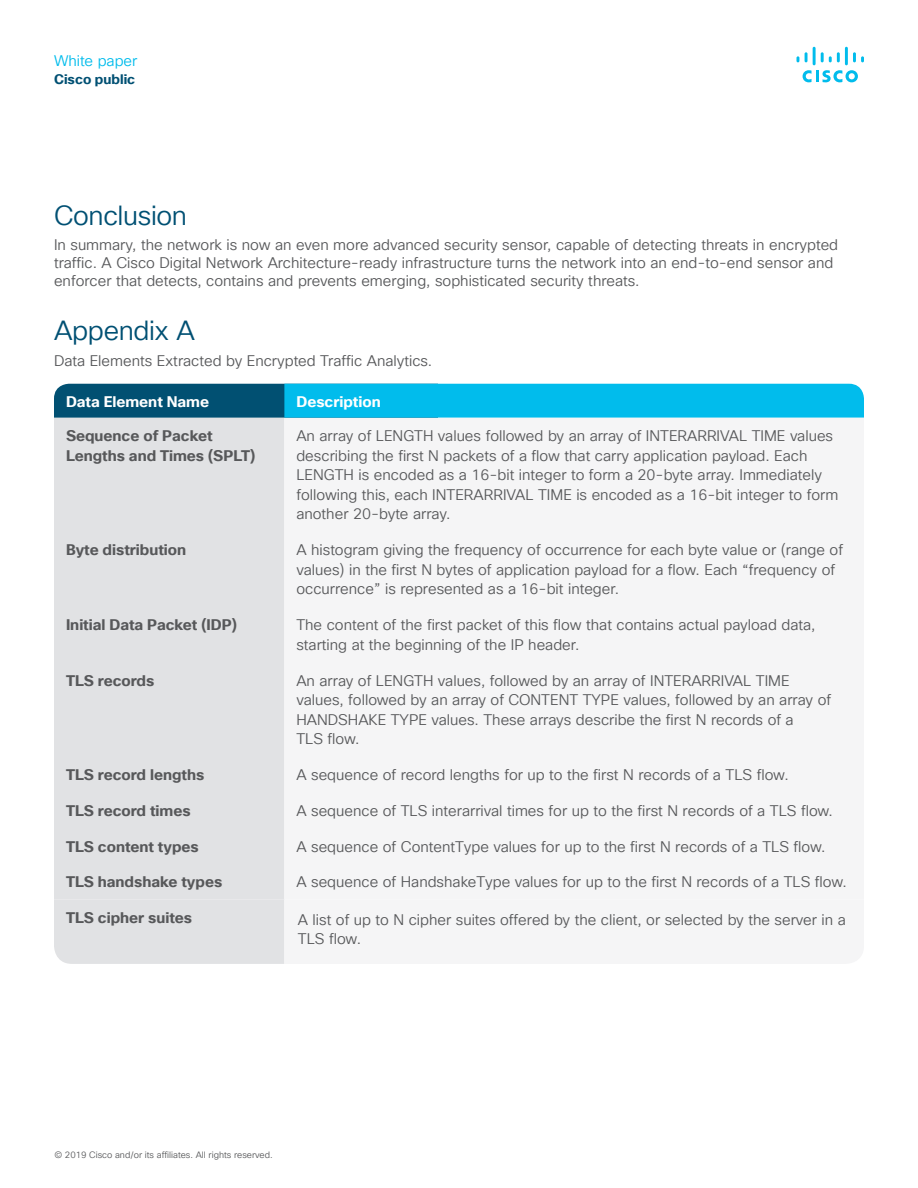
<style>
.page{position:relative;width:918px;height:1188px;background:#fff}
.page>*{position:absolute;margin:0;border:0;box-sizing:border-box;transform-origin:0 0}
.Subhead2_Indigo{font:27px "Cisco Sans TT Light";letter-spacing:-.015em;color:#005073}
.Table_body{font:15px/19.5px "Cisco Sans TT Light";color:#57585a}
.Body{font:15px/18px "Cisco Sans TT Light";color:#57585a}
.Table_body-2{font:700 15px/19.5px "Cisco Sans TT";color:#57585a}
.Table_Head{font:700 15px "Cisco Sans TT";color:#fff}
.t1{font:15px "Cisco Sans TT Light";color:#01bcec}
.t2{font:700 13.5px "Cisco Sans TT";color:#005073}
.t3{font:9px "Cisco Sans TT Light";color:#57585a}
</style>
<div class="page">
<svg style="left:803px;top:70px;width:55px;height:12px"></svg>
<svg style="left:797px;top:56px;width:2px;height:6px"></svg>
<svg style="left:805px;top:52px;width:3px;height:10px"></svg>
<hr style="left:813px;top:47px;width:3px;height:18px;background:#01bcec">
<svg style="left:821px;top:52px;width:19px;height:10px"></svg>
<hr style="left:845px;top:47px;width:3px;height:18px;background:#01bcec">
<svg style="left:853px;top:52px;width:11px;height:10px"></svg>
<div style="left:54px;top:418px;width:230px;height:481px;background:#e1e2e4"></div>
<svg style="left:54px;top:384px;width:810px;height:34px;background:#049ec9"></svg>
<div style="left:54px;top:899px;width:231px;height:65px;background:#e1e2e4"></div>
<p class="t1" style="left:54px;top:51px;width:85px">White paper</p>
<p class="t2" style="left:54px;top:70px;width:83px">Cisco public</p>
<p class="Subhead2_Indigo" style="left:54px;top:198px;width:135px">Conclusion</p>
<p class="Body" style="left:54px;top:236px;width:786px">In summary, the network is now an even more advanced security sensor, capable of detecting threats in encrypted traffic. A Cisco Digital Network Architecture-ready infrastructure turns the network into an end-to-end sensor and enforcer that detects, contains and prevents emerging, sophisticated security threats.</p>
<p class="Subhead2_Indigo" style="left:54px;top:313px;width:142px">Appendix A</p>
<p class="Body" style="left:54px;top:352px;width:380px">Data Elements Extracted by Encrypted Traffic Analytics.</p>
<p class="Table_Head" style="left:66px;top:391px;width:145px">Data Element Name</p>
<p class="Table_Head" style="left:296px;top:391px;width:86px">Description</p>
<p class="Table_body-2" style="left:66px;top:427px;width:191px">Sequence of Packet<br>Lengths and Times (SPLT)</p>
<p class="Table_body" style="left:296px;top:427px;width:543px">An array of LENGTH values followed by an array of INTERARRIVAL TIME values describing the first N packets of a flow that carry application payload. Each LENGTH is encoded as a 16-bit integer to form a 20-byte array. Immediately following this, each INTERARRIVAL TIME is encoded as a 16-bit integer to form another 20-byte array.</p>
<p class="Table_body-2" style="left:66px;top:541px;width:122px">Byte distribution</p>
<p class="Table_body" style="left:296px;top:541px;width:548px">A histogram giving the frequency of occurrence for each byte value or (range of values) in the first N bytes of application payload for a flow. Each “frequency of occurrence” is represented as a 16-bit integer.</p>
<p class="Table_body-2" style="left:66px;top:615px;width:172px">Initial Data Packet (IDP)</p>
<p class="Table_body" style="left:296px;top:616px;width:521px">The content of the first packet of this flow that contains actual payload data, starting at the beginning of the IP header.</p>
<p class="Table_body-2" style="left:66px;top:671px;width:90px">TLS records</p>
<p class="Table_body" style="left:296px;top:671px;width:536px">An array of LENGTH values, followed by an array of INTERARRIVAL TIME values, followed by an array of CONTENT TYPE values, followed by an array of HANDSHAKE TYPE values. These arrays describe the first N records of a<br>TLS flow.</p>
<p class="Table_body-2" style="left:66px;top:765px;width:140px">TLS record lengths</p>
<p class="Table_body" style="left:296px;top:765px;width:494px">A sequence of record lengths for up to the first N records of a TLS flow.</p>
<p class="Table_body-2" style="left:66px;top:801px;width:126px">TLS record times</p>
<p class="Table_body" style="left:296px;top:801px;width:538px">A sequence of TLS interarrival times for up to the first N records of a TLS flow.</p>
<p class="Table_body-2" style="left:66px;top:837px;width:134px">TLS content types</p>
<p class="Table_body" style="left:296px;top:837px;width:531px">A sequence of ContentType values for up to the first N records of a TLS flow.</p>
<p class="Table_body-2" style="left:66px;top:873px;width:158px">TLS handshake types</p>
<p class="Table_body" style="left:296px;top:873px;width:552px">A sequence of HandshakeType values for up to the first N records of a TLS flow.</p>
<p class="Table_body-2" style="left:66px;top:909px;width:128px">TLS cipher suites</p>
<p class="Table_body" style="left:298px;top:910px;width:549px">A list of up to N cipher suites offered by the client, or selected by the server in a<br>TLS flow.</p>
<p class="t3" style="left:54px;top:1149px;width:220px">© 2019 Cisco and/or its affiliates. All rights reserved.</p>
</div>
